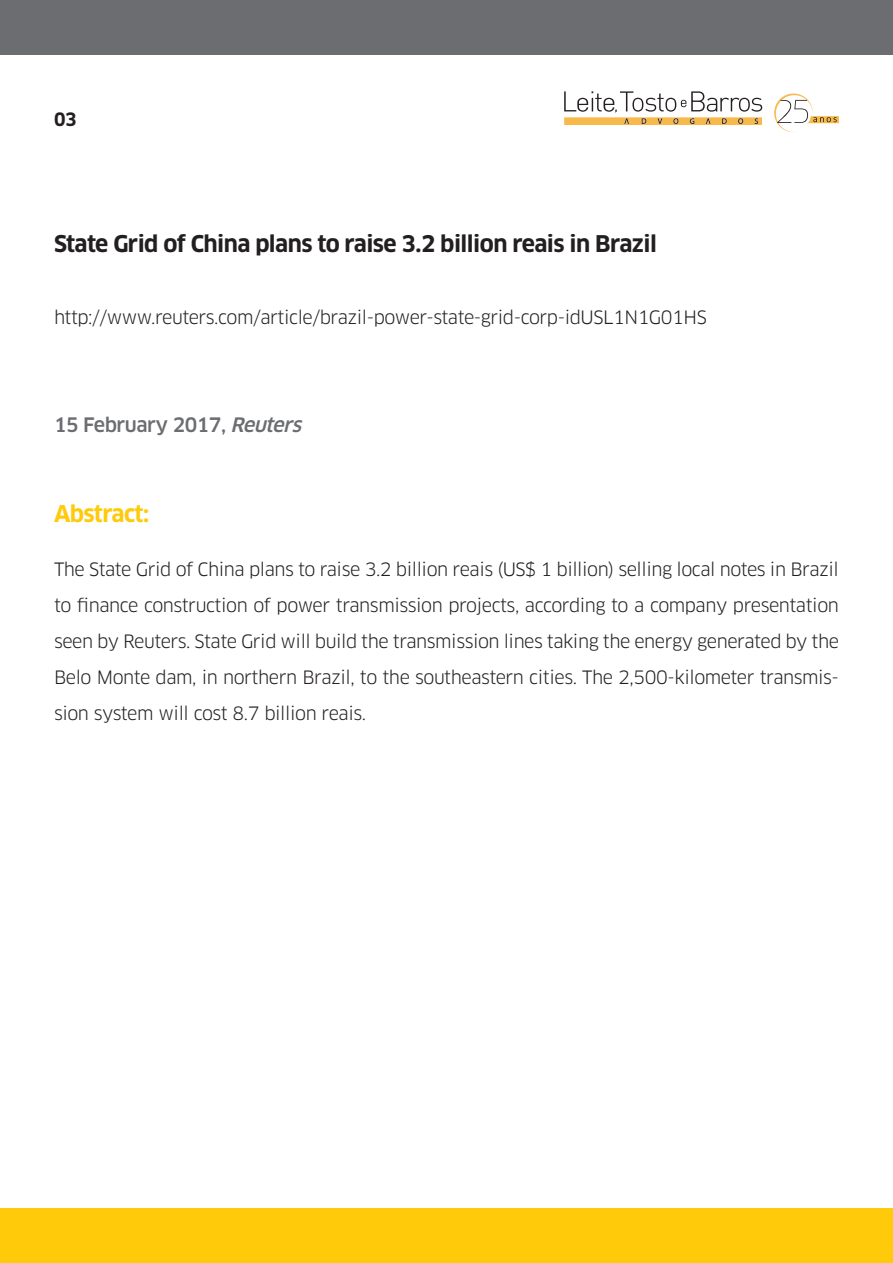
<style>
.page{position:relative;width:893px;height:1263px;background:#fff}
.page>*{position:absolute;margin:0;border:0;box-sizing:border-box;transform-origin:0 0}
.t1{font:700 22.5px "Clan OT";letter-spacing:-.025em;color:#231f20}
.t2{font:700 22.5px "Clan OT";letter-spacing:-.025em;color:#feca0a}
.t3{font:500 19.5px "Clan OT";letter-spacing:-.025em;color:#6c6d70}
.t4{font:18px/36px "Clan OT";letter-spacing:-.025em;color:#231f20;text-align:justify}
.t5{font:700 18px "Clan OT";color:#231f20}
.s1{font-style:italic}
</style>
<div class="page">
<div style="left:0;top:1209px;width:893px;height:54px;background:#feca0a"></div>
<svg style="left:774px;top:93px;width:65px;height:40px"></svg>
<svg style="left:564px;top:91px;width:198px;height:34px"></svg>
<div style="left:0;top:0;width:893px;height:54px;background:#6c6d70"></div>
<p class="t5" style="left:54px;top:109px;width:24px">03</p>
<p class="t1" style="left:54px;top:231px;width:604px">State Grid of China plans to raise 3.2 billion reais in Brazil</p>
<p class="t4" style="left:54px;top:299px;width:654px">http://www.reuters.com/article/brazil-power-state-grid-corp-idUSL1N1G01HS</p>
<p class="t3" style="left:54px;top:413px;width:254px">15 February 2017, <span class="s1">Reuters</span></p>
<p class="t2" style="left:54px;top:501px;width:97px">Abstract:</p>
<p class="t4" style="left:54px;top:551px;width:787px">The State Grid of China plans to raise 3.2 billion reais (US$ 1 billion) selling local notes in Brazil to finance construction of power transmission projects, according to a company presentation seen by Reuters. State Grid will build the transmission lines taking the energy generated by the Belo Monte dam, in northern Brazil, to the southeastern cities. The 2,500-kilometer transmis&shy;sion system will cost 8.7 billion reais.</p>
</div>
